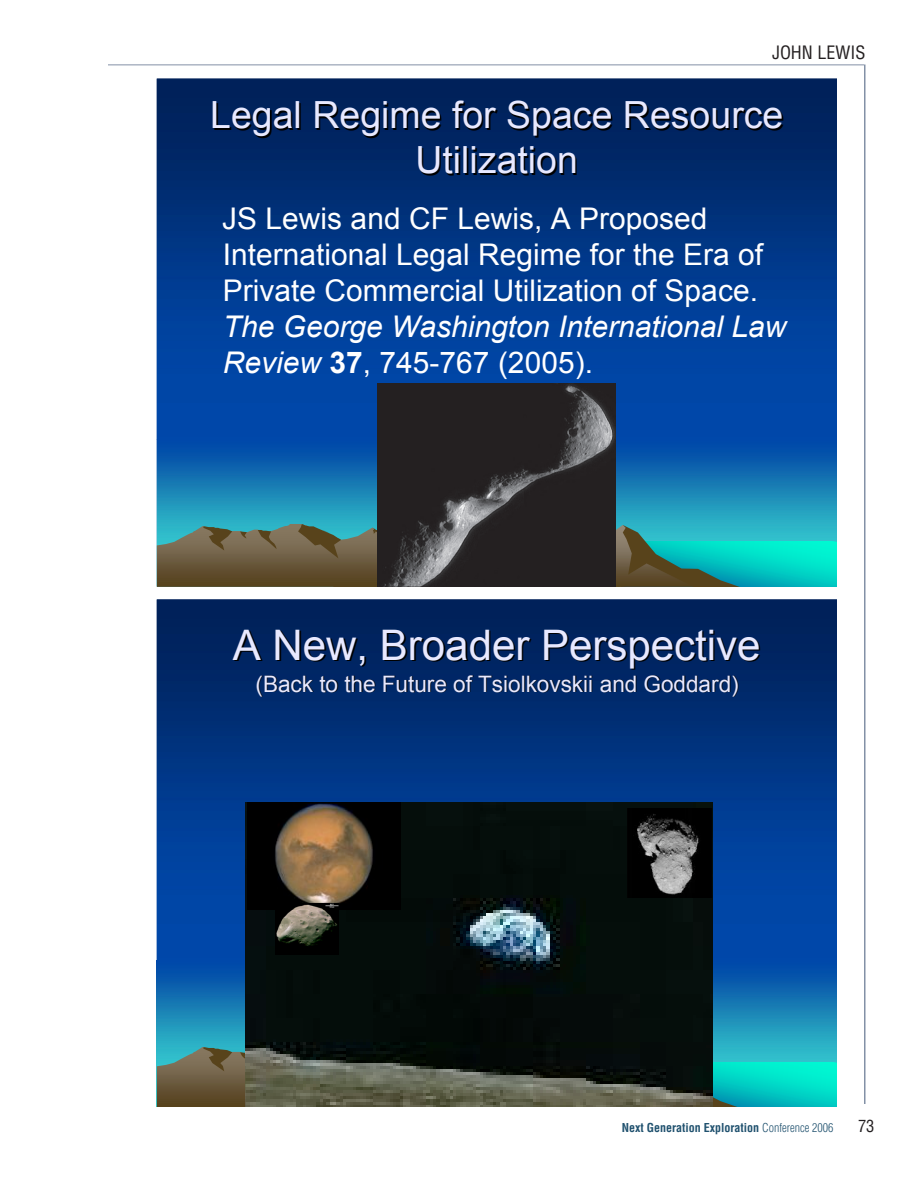
<style>
.page{position:relative;width:918px;height:1188px;background:#fff}
.page>*{position:absolute;margin:0;border:0;box-sizing:border-box;transform-origin:0 0}
.t1{font:42.15px "Arial";color:#e8e9ff}
.t2{font:37.5px/45px "Arial";color:#e8e9ff;text-align:center}
.t3{font:29.85px/36px "Arial";color:#fff}
.t4{font:22.65px "Arial";letter-spacing:-.005em;color:#e8e9ff}
.t5{font:condensed 18px "Helvetica";color:#231f20}
.t6{font:condensed 16.5px "Helvetica";color:#231f20}
.t7{font:700 condensed 12px "Helvetica";color:#21526f}
.s1{font-style:italic}
.s2{font-weight:700}
.s3{font-weight:300}
</style>
<div class="page">
<hr style="left:108px;top:64px;width:756px;height:1px;background:#8391a6">
<hr style="left:864px;top:64px;width:2px;height:1040px;background:#8391a6">
<img style="left:157px;top:79px;width:680px;height:463px">
<img style="left:741px;top:542px;width:96px;height:44px">
<img style="left:157px;top:524px;width:216px;height:62px">
<svg style="left:298px;top:524px;width:43px;height:34px"></svg>
<svg style="left:373px;top:524px;width:368px;height:62px;background:#348c80"></svg>
<svg style="left:258px;top:530px;width:18px;height:19px"></svg>
<svg style="left:240px;top:531px;width:7px;height:8px"></svg>
<svg style="left:203px;top:526px;width:29px;height:25px"></svg>
<img style="left:378px;top:383px;width:238px;height:203px">
<img style="left:157px;top:599px;width:680px;height:464px">
<img style="left:741px;top:1063px;width:96px;height:44px">
<img style="left:157px;top:1045px;width:88px;height:62px">
<svg style="left:712px;top:1045px;width:29px;height:62px;background:#12b4b3"></svg>
<svg style="left:240px;top:1052px;width:5px;height:7px"></svg>
<svg style="left:203px;top:1047px;width:29px;height:24px"></svg>
<img style="left:245px;top:803px;width:467px;height:304px">
<img style="left:627px;top:808px;width:85px;height:89px">
<img style="left:247px;top:802px;width:153px;height:107px">
<img style="left:276px;top:904px;width:62px;height:51px">
<p class="t5" style="left:772px;top:42px;width:95px">JOHN LEWIS</p>
<p class="t2" style="left:210px;top:95px;width:575px">Legal Regime for Space Resource<br>Utilization</p>
<p class="t3" style="left:222px;top:202px;width:566px">JS Lewis and CF Lewis, A Proposed International Legal Regime for the Era of Private Commercial Utilization of Space.<br><span class="s1">The George Washington International Law Review</span> <span class="s2">37</span>, 745-767 (2005).</p>
<p class="t1" style="left:233px;top:627px;width:529px">A New, Broader Perspective</p>
<p class="t4" style="left:256px;top:674px;width:485px">(Back to the Future of Tsiolkovskii and Goddard)</p>
<p class="t7" style="left:622px;top:1120px;width:213px">Next Generation Exploration <span class="s3">Conference 2006</span></p>
<p class="t6" style="left:858px;top:1116px;width:18px">73</p>
</div>
